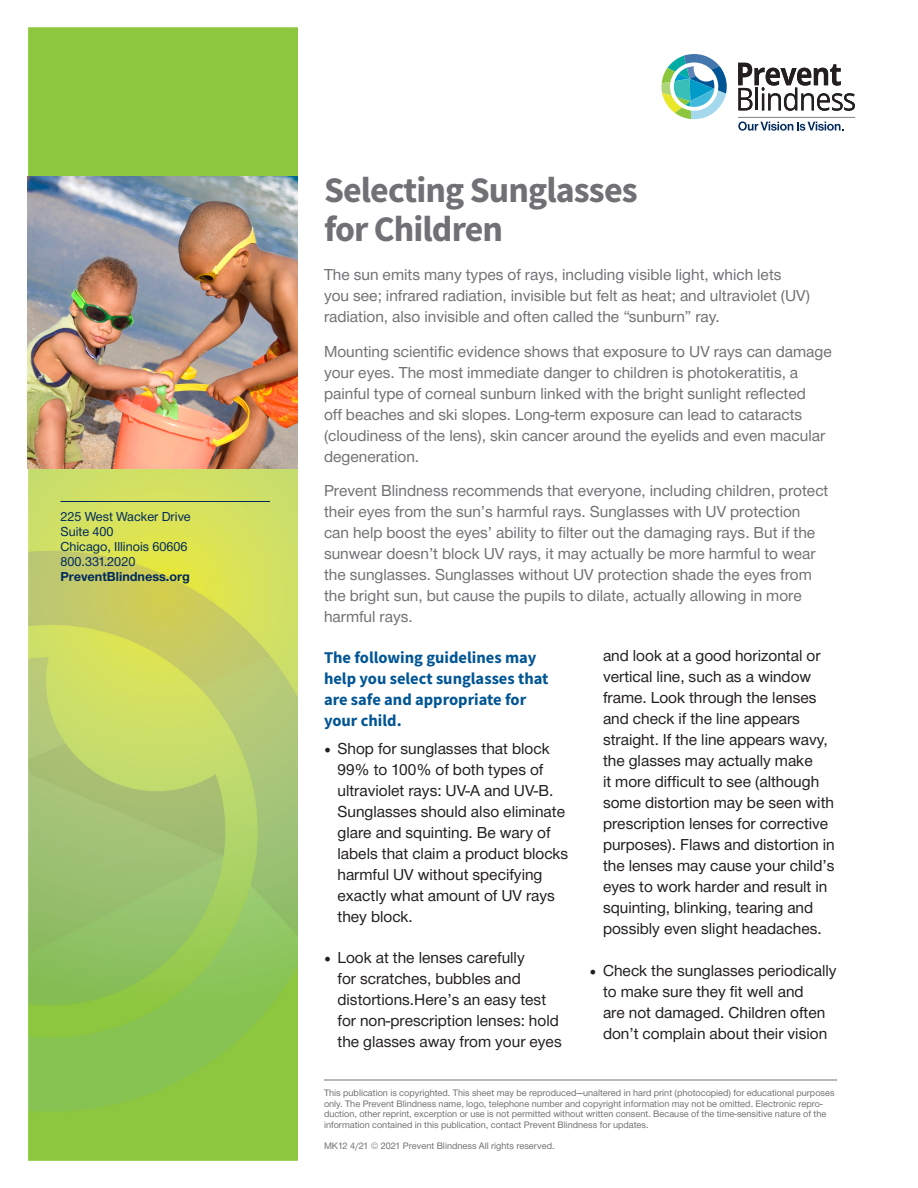
<style>
.page{position:relative;width:918px;height:1188px;background:#fff}
.page>*{position:absolute;margin:0;border:0;box-sizing:border-box;transform-origin:0 0}
.t1{font:700 36px/39px "Source Sans Pro";letter-spacing:-.025em;color:#717074}
.t2{font:16.5px/21px "Helvetica Neue H55";color:#717074}
.t3{font:16.5px/21px "Helvetica Neue H55";color:#231f20}
.t4{font:700 16.5px/21px "Source Sans Pro";color:#005595}
.t5{font:13.5px "Helvetica Neue H55";color:#00295c}
.t6{font:13.5px "Helvetica Neue H75";color:#00295c}
.t7{font:9.75px/10.5px "Helvetica Neue H55";color:#717074}
.s1{font-family:"Minion Pro";font-size:18px}
</style>
<div class="page">
<svg style="left:738px;top:63px;width:117px;height:48px"></svg>
<svg style="left:662px;top:54px;width:65px;height:65px"></svg>
<svg style="left:738px;top:121px;width:105px;height:10px"></svg>
<hr style="left:738px;top:117px;width:117px;height:1px;background:#808083">
<img style="left:28px;top:27px;width:270px;height:1133px">
<img style="left:27px;top:176px;width:271px;height:293px">
<hr style="left:60px;top:501px;width:210px;height:1px;background:#00295c">
<hr style="left:324px;top:1080px;width:513px;height:1px;background:#717074">
<p class="t5" style="left:60px;top:508px;width:132px">225 West Wacker Drive</p>
<p class="t5" style="left:60px;top:523px;width:55px">Suite 400</p>
<p class="t5" style="left:60px;top:538px;width:129px">Chicago, Illinois 60606</p>
<p class="t5" style="left:60px;top:553px;width:76px">800.331.2020</p>
<p class="t6" style="left:60px;top:568px;width:131px">PreventBlindness.org</p>
<p class="t1" style="left:324px;top:170px;width:315px">Selecting Sunglasses for Children</p>
<p class="t2" style="left:324px;top:266px;width:487px">The sun emits many types of rays, including visible light, which lets you see; infrared radiation, invisible but felt as heat; and ultraviolet (UV) radiation, also invisible and often called the “sunburn” ray.</p>
<p class="t2" style="left:324px;top:342px;width:509px">Mounting scientific evidence shows that exposure to UV rays can damage your eyes. The most immediate danger to children is photokeratitis, a painful type of corneal sunburn linked with the bright sunlight reflected<br>off beaches and ski slopes. Long-term exposure can lead to cataracts (cloudiness of the lens), skin cancer around the eyelids and even macular degeneration.</p>
<p class="t2" style="left:324px;top:482px;width:506px">Prevent Blindness recommends that everyone, including children, protect their eyes from the sun’s harmful rays. Sunglasses with UV protection can help boost the eyes’ ability to filter out the damaging rays. But if the sunwear doesn’t block UV rays, it may actually be more harmful to wear the sunglasses. Sunglasses without UV protection shade the eyes from the bright sun, but cause the pupils to dilate, actually allowing in more harmful rays.</p>
<p class="t4" style="left:324px;top:647px;width:226px">The following guidelines may help you select sunglasses that are safe and appropriate for your child.</p>
<p class="t3" style="left:338px;top:739px;width:232px;text-indent:-14px"><span class="s1">•</span> Shop for sunglasses that block<br>99% to 100% of both types of ultraviolet rays: UV-A and UV-B.<br>Sunglasses should also eliminate glare and squinting. Be wary of labels that claim a product blocks harmful UV without specifying exactly what amount of UV rays they block.</p>
<p class="t3" style="left:338px;top:948px;width:226px;text-indent:-14px"><span class="s1">•</span> Look at the lenses carefully<br>for scratches, bubbles and distortions.Here’s an easy test for non-prescription lenses: hold the glasses away from your eyes</p>
<p class="t3" style="left:603px;top:647px;width:233px">and look at a good horizontal or vertical line, such as a window frame. Look through the lenses and check if the line appears straight. If the line appears wavy, the glasses may actually make<br>it more difficult to see (although some distortion may be seen with prescription lenses for corrective purposes). Flaws and distortion in the lenses may cause your child’s eyes to work harder and result in squinting, blinking, tearing and possibly even slight headaches.</p>
<p class="t3" style="left:603px;top:961px;width:235px;text-indent:-14px"><span class="s1">•</span> Check the sunglasses periodically to make sure they fit well and<br>are not damaged. Children often don’t complain about their vision</p>
<p class="t7" style="left:324px;top:1089px;width:512px">This publication is copyrighted. This sheet may be reproduced—unaltered in hard print (photocopied) for educational purposes only. The Prevent Blindness name, logo, telephone number and copyright information may not be omitted. Electronic repro&shy;duction, other reprint, excerption or use is not permitted without written consent. Because of the time-sensitive nature of the information contained in this publication, contact Prevent Blindness for updates.</p>
<p class="t7" style="left:324px;top:1141px;width:232px">MK12 4/21 © 2021 Prevent Blindness® All rights reserved.</p>
</div>
